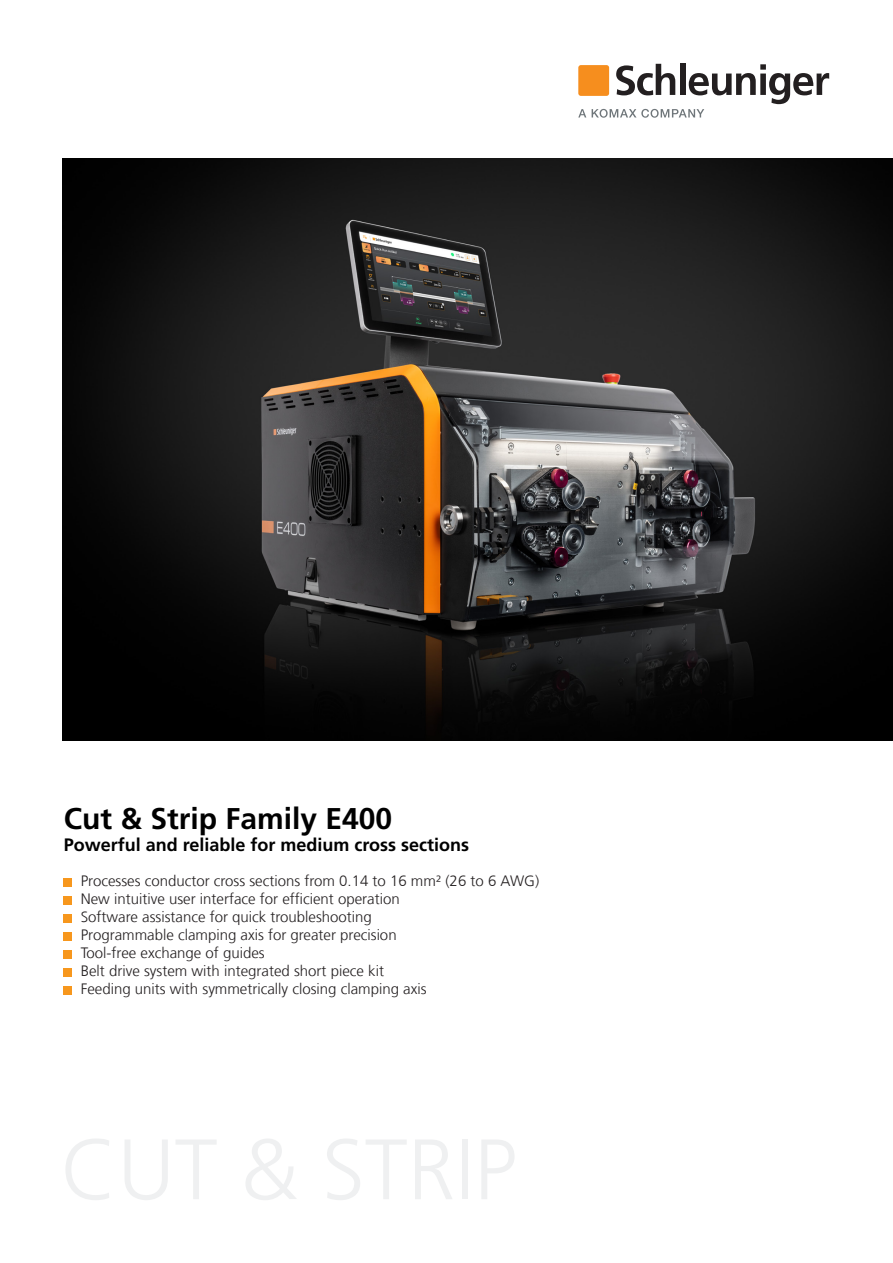
<style>
.page{position:relative;width:893px;height:1263px;background:#fff}
.page>*{position:absolute;margin:0;border:0;box-sizing:border-box;transform-origin:0 0}
.t1{font:700 30px "Frutiger LT Com";color:#000}
.t2{font:700 18px "Frutiger LT Com";color:#000}
.copy{font:300 15px "Frutiger LT Com";color:#231f20}
</style>
<div class="page">
<svg style="left:578px;top:109px;width:8px;height:8px"></svg>
<svg style="left:592px;top:64px;width:237px;height:54px"></svg>
<div style="left:578px;top:65px;width:31px;height:31px;background:#f68e1e;border-radius:3px"></div>
<div style="left:64px;top:878px;width:8px;height:8px;background:#f7971d"></div>
<div style="left:64px;top:896px;width:8px;height:8px;background:#f7971d"></div>
<div style="left:64px;top:914px;width:8px;height:8px;background:#f7971d"></div>
<div style="left:64px;top:932px;width:8px;height:8px;background:#f7971d"></div>
<div style="left:64px;top:950px;width:8px;height:8px;background:#f7971d"></div>
<div style="left:64px;top:968px;width:8px;height:8px;background:#f7971d"></div>
<div style="left:64px;top:986px;width:8px;height:8px;background:#f7971d"></div>
<img style="left:63px;top:158px;width:830px;height:582px">
<p class="t1" style="left:64px;top:801px;width:330px">Cut &amp; Strip Family E400</p>
<p class="t2" style="left:64px;top:834px;width:407px">Powerful and reliable for medium cross sections</p>
<p class="copy" style="left:81px;top:872px;width:460px">Processes conductor cross sections from 0.14 to 16 mm² (26 to 6 AWG)</p>
<p class="copy" style="left:81px;top:890px;width:320px">New intuitive user interface for efficient operation</p>
<p class="copy" style="left:81px;top:908px;width:293px">Software assistance for quick troubleshooting</p>
<p class="copy" style="left:81px;top:926px;width:317px">Programmable clamping axis for greater precision</p>
<p class="copy" style="left:81px;top:944px;width:185px">Tool-free exchange of guides</p>
<p class="copy" style="left:81px;top:962px;width:305px">Belt drive system with integrated short piece kit</p>
<p class="copy" style="left:81px;top:980px;width:347px">Feeding units with symmetrically closing clamping axis</p>
</div>
